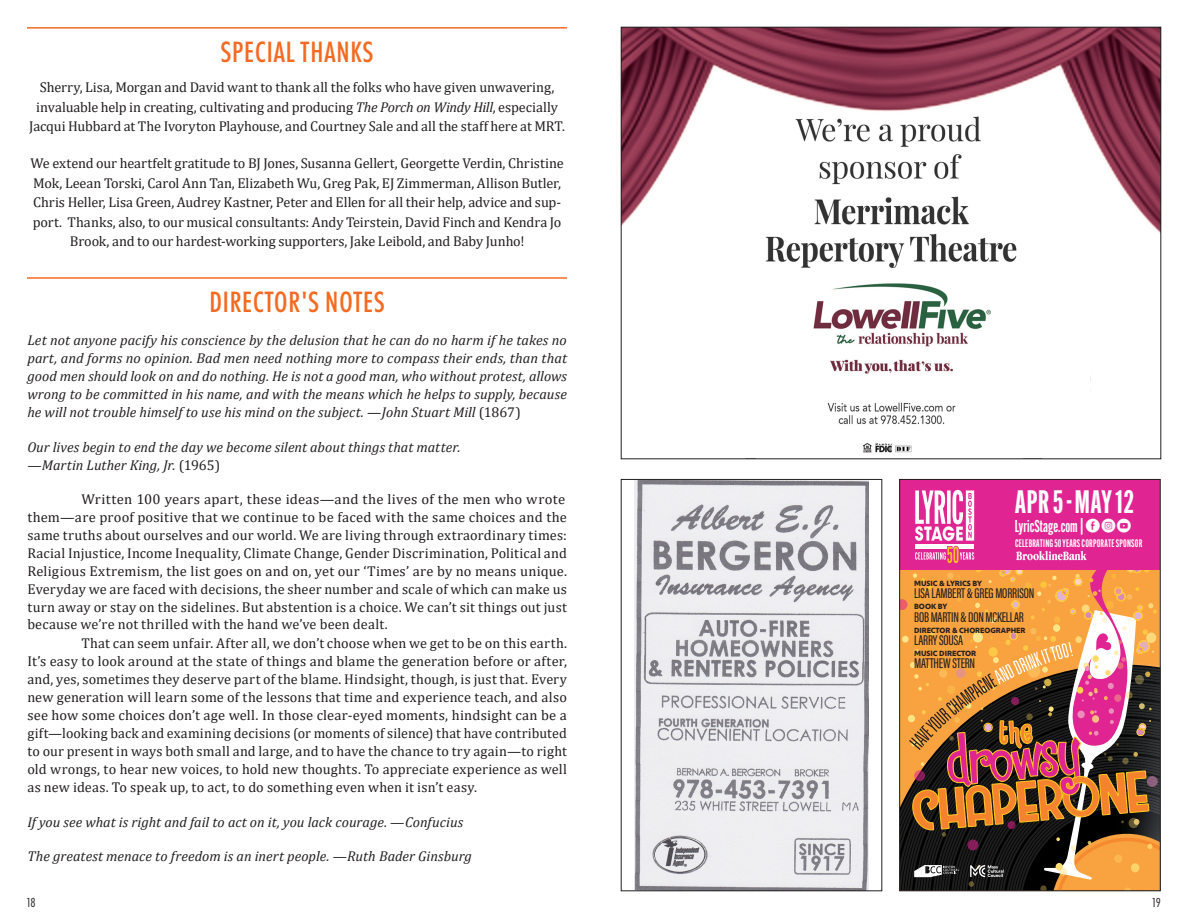
<style>
.page{position:relative;width:1188px;height:918px;background:#fff}
.page>*{position:absolute;margin:0;border:0;box-sizing:border-box;transform-origin:0 0}
.t1{font:700 31.8px "Alternate Gothic Comp ATF";letter-spacing:.03em;color:#fff}
.t2{font:500 condensed 27px "Futura Now Text";letter-spacing:.01em;color:#f36b23}
.t3{font:600 16.8px "Alternate Gothic Comp ATF";color:#fff}
.t4{font:14.55px "Acumin Variable Concept";letter-spacing:-.01em;color:#231f20}
.t5{font:14.25px/18px "Cambria";color:#231f20;text-align:center}
.t6{font:italic 14.25px/18px "Cambria";color:#231f20;text-align:justify}
.t7{font:condensed 12px "Futura Now Text";color:#231f20}
.t8{font:600 10.65px "Alternate Gothic Comp ATF";letter-spacing:.02em;color:#fff}
.t9{font:700 7.65px "Morandi";letter-spacing:-.01em;color:#231f20}
.s1{font-style:italic}
.s2{font-style:normal}
.s3{font-size:16.65px}
.s4{font-family:"Social Media Circled";font-weight:400;font-size:13.65px}
</style>
<div class="page">
<img style="left:635px;top:481px;width:233px;height:408px">
<div style="left:621px;top:479px;width:261px;height:412px;border:1px solid #231f20"></div>
<div style="left:900px;top:479px;width:260px;height:91px;background:#e02491"></div>
<svg style="left:901px;top:490px;width:257px;height:399px"></svg>
<div style="left:967px;top:840px;width:11px;height:10px;background:#841e59;border-radius:50%"></div>
<div style="left:899px;top:479px;width:261px;height:412px;border:1px solid #231f20"></div>
<img style="left:623px;top:29px;width:536px;height:424px">
<hr style="left:27px;top:277px;width:540px;height:2px;background:#f36b23">
<hr style="left:27px;top:27px;width:540px;height:2px;background:#f36b23">
<h2 class="t2" style="left:220px;top:31px;width:155px">SPECIAL THANKS</h2>
<p class="t5" style="left:29px;top:78px;width:537px;line-height:19.5px">Sherry, Lisa, Morgan and David want to thank all the folks who have given unwavering, invaluable help in creating, cultivating and producing <span class="s1">The Porch on Windy Hill</span>, especially<br>Jacqui Hubbard at The Ivoryton Playhouse, and Courtney Sale and all the staff here at MRT.</p>
<p class="t5" style="left:31px;top:154px;width:535px;line-height:19.5px">We extend our heartfelt gratitude to BJ Jones, Susanna Gellert, Georgette Verdin, Christine Mok, Leean Torski, Carol Ann Tan, Elizabeth Wu, Greg Pak, EJ Zimmerman, Allison Butler, Chris Heller, Lisa Green, Audrey Kastner, Peter and Ellen for all their help, advice and sup&shy;port. Thanks, also, to our musical consultants: Andy Teirstein, David Finch and Kendra Jo Brook, and to our hardest-working supporters, Jake Leibold, and Baby Junho!</p>
<h2 class="t2" style="left:209px;top:281px;width:177px">DIRECTOR'S NOTES</h2>
<p class="t6" style="left:27px;top:330px;width:541px">Let not anyone pacify his conscience by the delusion that he can do no harm if he takes no part, and forms no opinion. Bad men need nothing more to compass their ends, than that good men should look on and do nothing. He is not a good man, who without protest, allows wrong to be committed in his name, and with the means which he helps to supply, because he will not trouble himself to use his mind on the subject. <span class="s2">—</span>John Stuart Mill <span class="s2">(1867)</span></p>
<p class="t6" style="left:27px;top:438px;width:435px">Our lives begin to end the day we become silent about things that matter. —Martin Luther King, Jr. <span class="s2">(1965)</span></p>
<p class="t5" style="left:27px;top:490px;width:541px;text-align:left;text-indent:54px">Written 100 years apart, these ideas—and the lives of the men who wrote them—are proof positive that we continue to be faced with the same choices and the same truths about ourselves and our world. We are living through extraordinary times:<br>Racial Injustice, Income Inequality, Climate Change, Gender Discrimination, Political and Religious Extremism, the list goes on and on, yet our ‘Times’ are by no means unique.<br>Everyday we are faced with decisions, the sheer number and scale of which can make us turn away or stay on the sidelines. But abstention is a choice. We can’t sit things out just because we’re not thrilled with the hand we’ve been dealt.</p>
<p class="t5" style="left:27px;top:634px;width:541px;text-align:justify;text-indent:54px">That can seem unfair. After all, we don’t choose when we get to be on this earth.<br>It’s easy to look around at the state of things and blame the generation before or after, and, yes, sometimes they deserve part of the blame. Hindsight, though, is just that. Every new generation will learn some of the lessons that time and experience teach, and also see how some choices don’t age well. In those clear-eyed moments, hindsight can be a gift—looking back and examining decisions (or moments of silence) that have contributed to our present in ways both small and large, and to have the chance to try again—to right old wrongs, to hear new voices, to hold new thoughts. To appreciate experience as well as new ideas. To speak up, to act, to do something even when it isn’t easy.</p>
<p class="t6" style="left:27px;top:813px;width:437px">If you see what is right and fail to act on it, you lack courage. —Confucius</p>
<p class="t6" style="left:27px;top:846px;width:446px">The greatest menace to freedom is an inert people. —Ruth Bader Ginsburg</p>
<h1 class="t1" style="left:1015px;top:482px;width:120px">APR 5 - MAY 12</h1>
<p class="t3" style="left:1015px;top:515px;width:118px">LyricStage.com <span class="s3">|</span><span class="s4">EQM</span></p>
<p class="t8" style="left:1015px;top:536px;width:129px">CELEBRATING 50 YEARS CORPORATE SPONSOR</p>
<p class="t9" style="left:914px;top:577px;width:69px">MUSIC &amp; LYRICS BY</p>
<p class="t4" style="left:914px;top:583px;width:122px">LISA LAMBERT &amp; GREG MORRISON</p>
<p class="t9" style="left:914px;top:601px;width:35px">BOOK BY</p>
<p class="t4" style="left:914px;top:606px;width:111px">BOB MARTIN &amp; DON MCKELLAR</p>
<p class="t9" style="left:914px;top:624px;width:113px">DIRECTOR &amp; CHOREOGRAPHER</p>
<p class="t4" style="left:914px;top:630px;width:51px">LARRY SOUSA</p>
<p class="t9" style="left:914px;top:647px;width:64px">MUSIC DIRECTOR</p>
<p class="t4" style="left:914px;top:653px;width:63px">MATTHEW STERN</p>
<p class="t7" style="left:27px;top:894px;width:10px">18</p>
<p class="t7" style="left:1153px;top:894px;width:10px">19</p>
</div>
